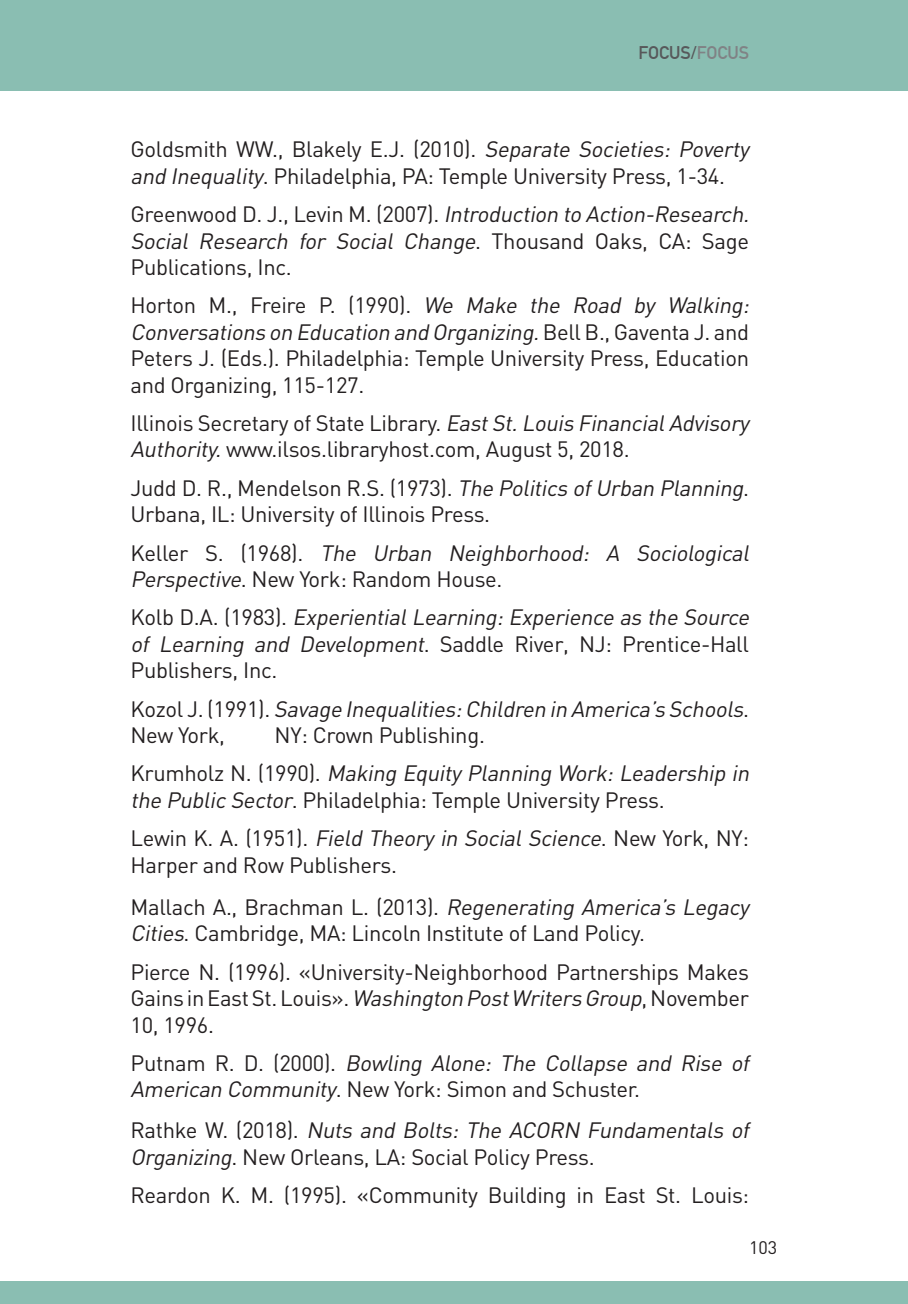
<style>
.page{position:relative;width:908px;height:1304px;background:#fff}
.page>*{position:absolute;margin:0;border:0;box-sizing:border-box;transform-origin:0 0}
.t1{font:22px/26.4px "DIN";letter-spacing:-.015em;color:#231f20}
.t2{font:italic 22px/26.4px "DIN";color:#231f20}
.t3{font:700 18px "DIN Alternate";color:#57585a}
.t4{font:18px "DIN";color:#231f20}
.s1{color:#808285}
.s2{font-style:italic}
.s3{font-style:normal}
</style>
<div class="page">
<div style="left:0;top:0;width:907px;height:90px;background:#8abeb2"></div>
<div style="left:0;top:1281px;width:907px;height:23px;background:#8abeb2"></div>
<p class="t3" style="left:638px;top:39px;width:112px">FOCUS/<span class="s1">FOCUS</span></p>
<p class="t1" style="left:130px;top:136px;width:624px">Goldsmith WW., Blakely E.J. (2010). <span class="s2">Separate Societies: Poverty and Inequality</span>. Philadelphia, PA: Temple University Press, 1-34.</p>
<p class="t1" style="left:130px;top:201px;width:624px">G re e nwo o d D . J . , Lev i n M . ( 2 0 0 7 ) . <span class="s2">Introduction to Action-Research.<br>Social Research for Social Change</span>. T h o u s a n d O a ks , CA : S a g e<br>Publications, Inc.</p>
<p class="t1" style="left:130px;top:292px;width:624px">Horton M., Freire P. (1990). <span class="s2">We Make the Road by Walking:<br>Conversations on Education and Organizing.</span>B e l l B . , G a ve n t a J . a n d Peters J. (Eds.). Philadelphia: Temple University Press, Education and Organizing, 115-127.</p>
<p class="t1" style="left:130px;top:409px;width:624px">Illinois Secretary of State Library. <span class="s2">EastSt.Louis FinancialAdvisory<br>Authority.</span>www.ilsos.libraryhost.com, August 5, 2018.</p>
<p class="t1" style="left:130px;top:474px;width:619px">Judd D. R., Mendelson R.S. (1973). <span class="s2">The Politics ofUrban Planning</span>.<br>Urbana, IL: University of Illinois Press.</p>
<p class="t2" style="left:130px;top:539px;width:624px"><span class="s3">Ke l le r S . ( 1 9 6 8 ) .</span> The Urban Neighborhood: A Sociological<br>Perspective<span class="s3">. New York: Random House.</span></p>
<p class="t2" style="left:130px;top:604px;width:624px"><span class="s3">K o l b D . A . ( 1 9 8 3 ) .</span> ExperientialLearning:Experience as the Source of Learning and Development<span class="s3">. Saddle River, NJ: Prentice-Hall<br>Publishers, Inc.</span></p>
<p class="t2" style="left:130px;top:695px;width:619px"><span class="s3">Ko z o l J . ( 1 9 9 1 ) .</span> Savage Inequalities:Children in America’s Schools<span class="s3">.<br>New York,</span></p>
<p class="t1" style="left:274px;top:721px;width:212px">NY: Crown Publishing.</p>
<p class="t1" style="left:130px;top:760px;width:624px">K ru m h o lz N . ( 1 9 9 0 ) . <span class="s2">Making Equity Planning Work:Leadership in the Public Sector</span>. Philadelphia: Temple University Press.</p>
<p class="t1" style="left:130px;top:825px;width:619px">Lew i n K . A . ( 1 9 5 1 ) . <span class="s2">Field Theory in Social Science</span>. N ew Yo rk , N Y :<br>Harper and Row Publishers.</p>
<p class="t1" style="left:130px;top:893px;width:624px">M a l la c h A . , B ra c h m a n L . ( 2 0 1 3 ) . <span class="s2">Regenerating America’s Legacy<br>Cities</span>. Cambridge, MA: Lincoln Institute of Land Policy.</p>
<p class="t1" style="left:130px;top:958px;width:620px;text-align:justify">Pierce N. (1996). «University-Neighborhood Partnerships Makes Gains in East St. Louis». <span class="s2">Washington PostWriters Group</span>, November 10, 1996.</p>
<p class="t2" style="left:130px;top:1049px;width:624px"><span class="s3">P u t n a m R . D . ( 2 0 0 0 ) .</span> Bowling Alone: The Collapse and Rise of<br>American Community<span class="s3">. New York: Simon and Schuster.</span></p>
<p class="t1" style="left:130px;top:1117px;width:624px">R a t h ke W. ( 2 0 1 8 ) . <span class="s2">Nuts and Bolts: The ACORN Fundamentals of<br>Organizing</span>. New Orleans, LA: Social Policy Press.</p>
<p class="t1" style="left:130px;top:1181px;width:620px">Reardon K. M. (1995). «Community Building in East St. Louis:</p>
<p class="t4" style="left:748px;top:1237px;width:30px">103</p>
</div>
